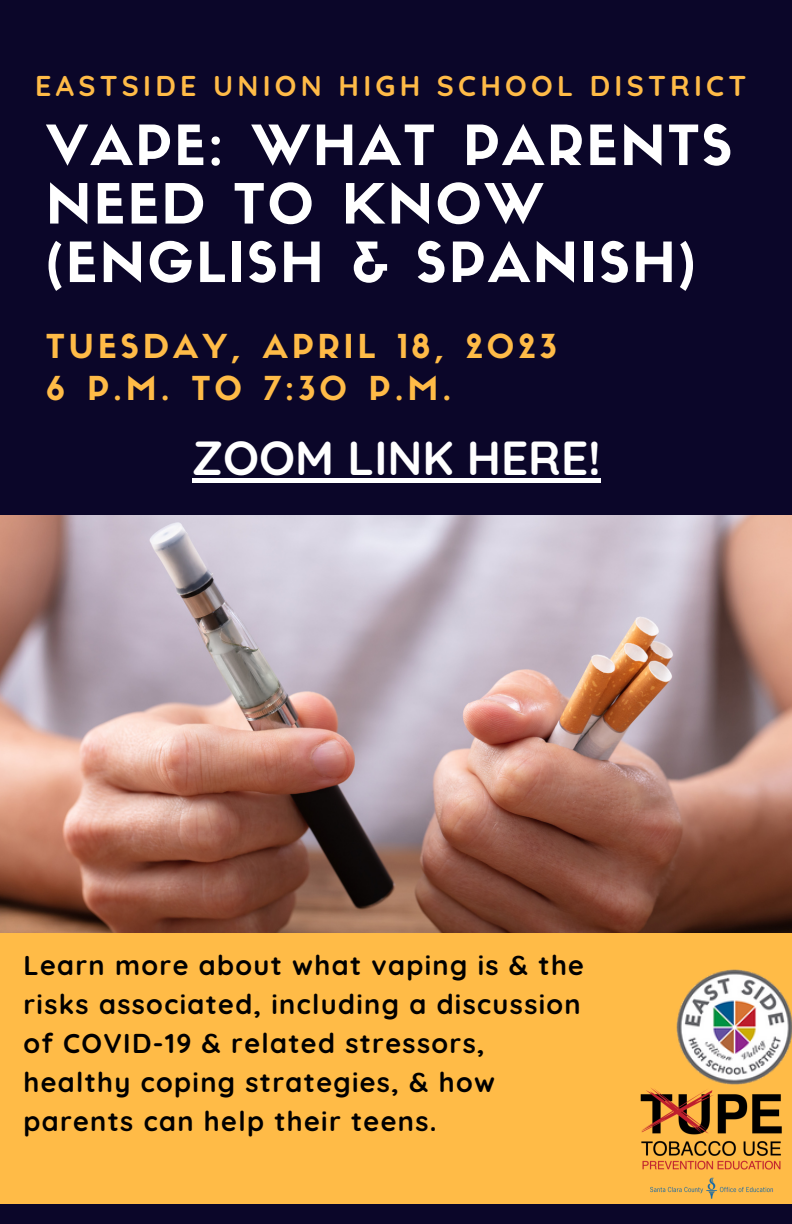
<style>
.page{position:relative;width:792px;height:1224px;background:#0b0629}
.page>*{position:absolute;margin:0;border:0;box-sizing:border-box;transform-origin:0 0}
.t1{font:54.4px/58.4px "Sifonn Basic";letter-spacing:.05em;color:#fff}
.t2{font:700 47.6px "Quicksand";color:#fff}
.t3{font:32.4px/42px "Sifonn Basic";letter-spacing:.13em;color:#ffbb47}
.t4{font:700 28.6px "Quicksand";letter-spacing:.15em;color:#ffbb47}
.t5{font:700 27.2px/39px "Quicksand";letter-spacing:.05em;color:#010000}
</style>
<div class="page">
<div style="left:0;top:932px;width:792px;height:272px;background:#ffbb47"></div>
<img style="left:1px;top:515px;width:791px;height:417px">
<img style="left:640px;top:1088px;width:142px;height:111px">
<div style="left:192px;top:478px;width:409px;height:5px;background:#fff"></div>
<img style="left:677px;top:969px;width:115px;height:116px">
<p class="t4" style="left:35px;top:68px;width:713px">EASTSIDE UNION HIGH SCHOOL DISTRICT</p>
<h1 class="t1" style="left:46px;top:122px;width:687px">VAPE: WHAT PARENTS<br>NEED TO KNOW (ENGLISH &amp; SPANISH)</h1>
<p class="t3" style="left:46px;top:329px;width:512px">TUESDAY, APRIL 18, 2023<br>6 P.M. TO 7:30 P.M.</p>
<h2 class="t2" style="left:192px;top:428px;width:410px">ZOOM LINK HERE!</h2>
<p class="t5" style="left:23px;top:945px;width:562px">Learn more about what vaping is &amp; the risks associated, including a discussion of COVID-19 &amp; related stressors, healthy coping strategies, &amp; how parents can help their teens.</p>
</div>
